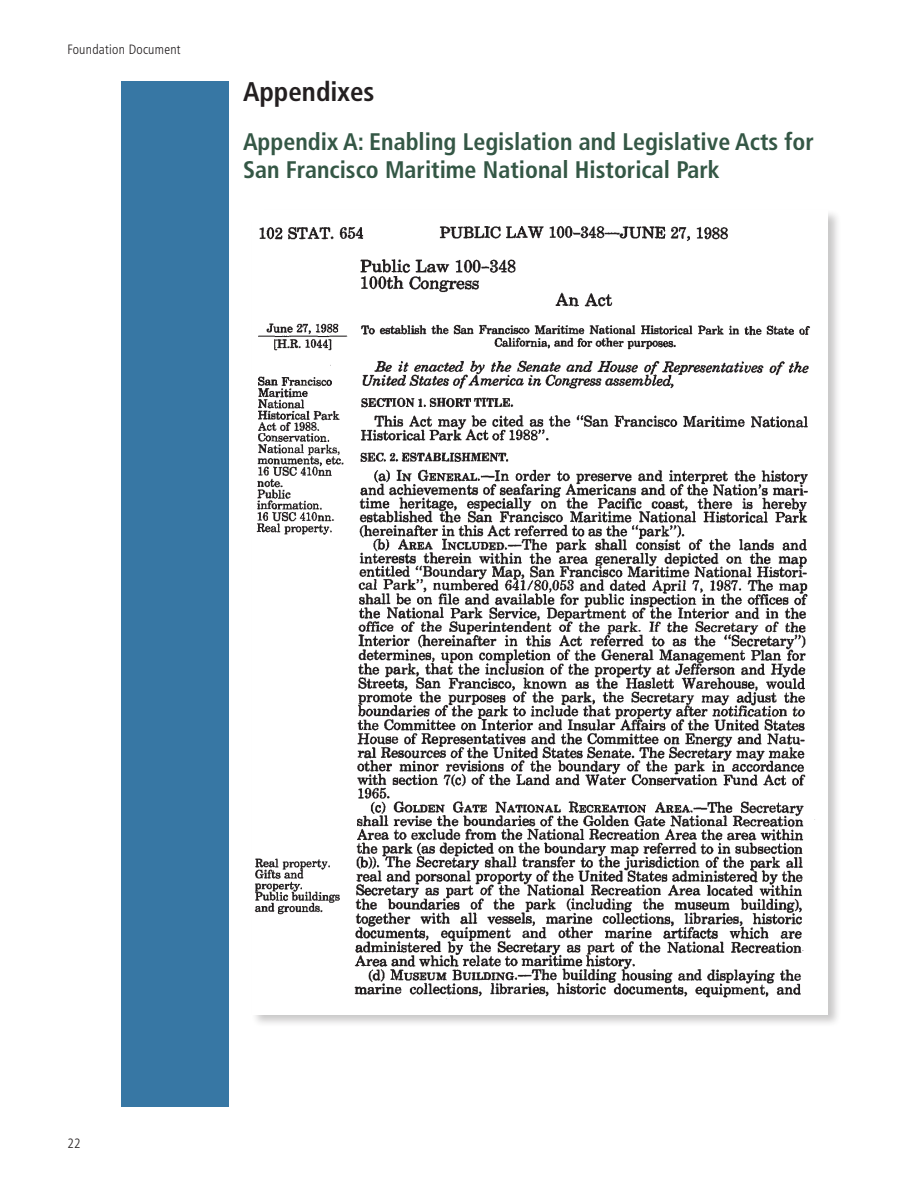
<style>
.page{position:relative;width:918px;height:1188px;background:#fff}
.page>*{position:absolute;margin:0;border:0;box-sizing:border-box;transform-origin:0 0}
.t1{font:700 condensed 27px "Frutiger LT Std";color:#231f20}
.t2{font:700 condensed 24px/28.5px "Frutiger LT Std";color:#345745}
.t3{font:300 condensed 13.5px "Frutiger LT Std";letter-spacing:.02em;color:#231f20}
</style>
<div class="page">
<div style="left:122px;top:81px;width:108px;height:1026px;background:#3777a4"></div>
<div style="left:250px;top:209px;width:592px;height:819px;background:#231f20;opacity:.25"></div>
<img style="left:252px;top:211px;width:576px;height:803px">
<p class="t3" style="left:68px;top:42px;width:115px">Foundation Document</p>
<h2 class="t1" style="left:243px;top:76px;width:133px">Appendixes</h2>
<h2 class="t2" style="left:243px;top:127px;width:572px">Appendix A: Enabling Legislation and Legislative Acts for<br>San Francisco Maritime National Historical Park</h2>
<p class="t3" style="left:68px;top:1135px;width:15px">22</p>
</div>
